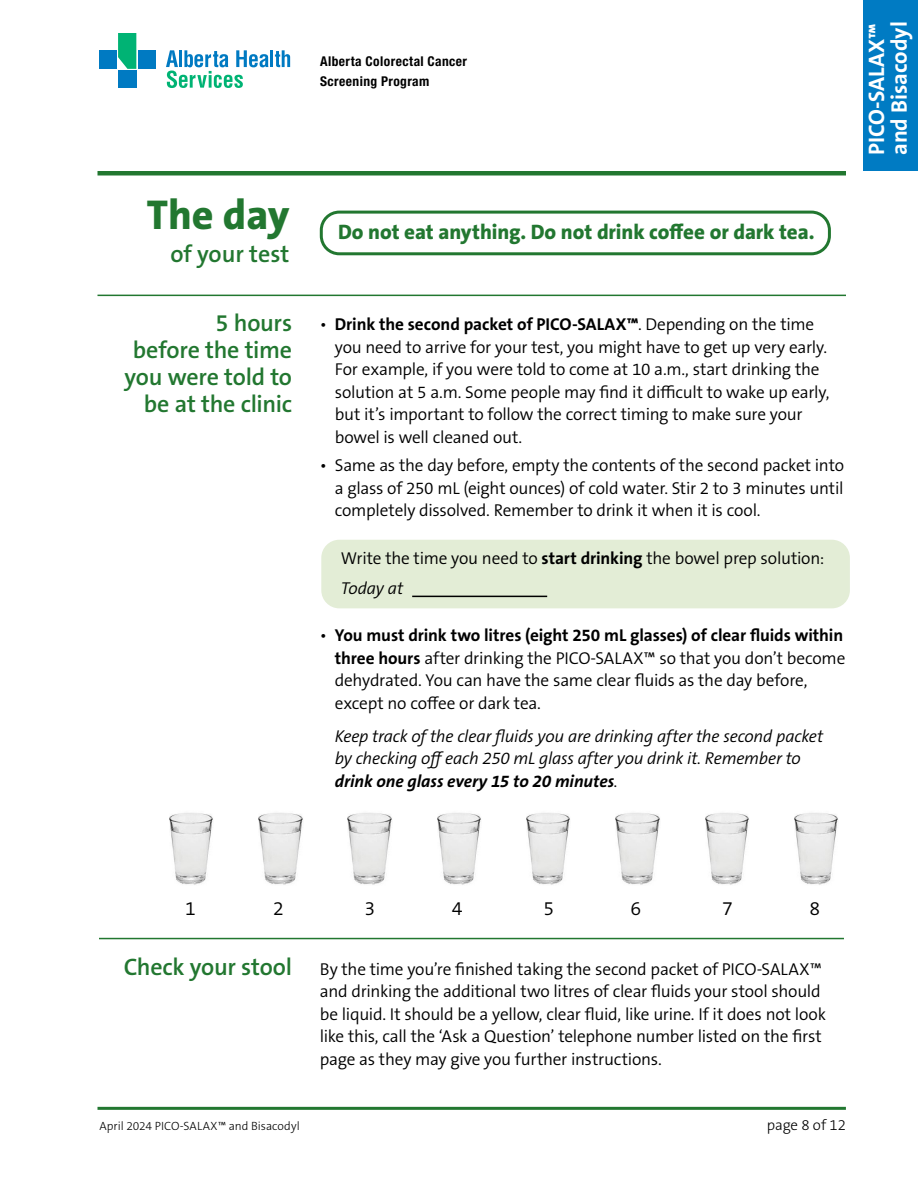
<style>
.page{position:relative;width:918px;height:1188px;background:#fff}
.page>*{position:absolute;margin:0;border:0;box-sizing:border-box;transform-origin:0 0}
.t1{font:800 42px "The Sans B W8";color:#227730}
.t2{font:600 24px/27px "The Sans B W6";letter-spacing:-.01em;color:#227730;text-align:right}
.t3{font:700 22.5px/22.5px "The Sans B W7";color:#fff}
.t4{font:800 21px "The Sans B W8";letter-spacing:-.005em;color:#227730}
.t5{font:300 19.5px "The Sans B W4";color:#000}
.t6{font:300 17.25px/22.5px "The Sans B W4";letter-spacing:-.015em;color:#000}
.t7{font:700 17.25px "The Sans B W7";letter-spacing:-.005em;color:#000}
.t8{font:italic 300 17.25px/22.5px "The Sans B W4";letter-spacing:-.015em;color:#000}
.t9{font:italic 700 17.25px "The Sans B W7";letter-spacing:-.005em;color:#000}
.t10{font:300 15px "The Sans B W3";letter-spacing:-.005em;color:#000}
.t11{font:700 condensed 13.5px/19.5px "Helvetica Neue LT Std";letter-spacing:.03em;color:#000}
.t12{font:300 12px "The Sans B W3";letter-spacing:.005em;color:#000}
.s1{font-family:"The Sans B W4";font-weight:300}
.s2{font-family:"The Sans B W7";font-weight:700}
.s3{font-style:italic}
.s4{font-family:"The Sans B W6";font-weight:600;font-size:24px;color:#227730}
</style>
<div class="page">
<svg style="left:166px;top:50px;width:124px;height:38px"></svg>
<div style="left:99px;top:50px;width:17px;height:19px;background:#007ac2"></div>
<div style="left:138px;top:50px;width:17px;height:19px;background:#007ac2"></div>
<div style="left:118px;top:71px;width:18px;height:17px;background:#007ac2"></div>
<svg style="left:118px;top:33px;width:18px;height:36px"></svg>
<hr style="left:98px;top:1107px;width:748px;height:3px;background:#227730">
<div style="left:863px;top:0;width:55px;height:171px;background:#007bc3"></div>
<hr style="left:98px;top:295px;width:748px;height:1px;background:#227730">
<div style="left:98px;top:171px;width:748px;height:5px;background:#227730"></div>
<div style="left:320px;top:211px;width:511px;height:44px;border:3px solid #227730;border-radius:18px"></div>
<div style="left:321px;top:540px;width:529px;height:68px;background:#e3edd6;border-radius:18px"></div>
<hr style="left:412px;top:596px;width:135px;height:1px;background:#000">
<img style="left:169px;top:813px;width:44px;height:72px">
<img style="left:259px;top:813px;width:44px;height:72px">
<img style="left:348px;top:813px;width:44px;height:72px">
<img style="left:437px;top:813px;width:44px;height:72px">
<img style="left:527px;top:813px;width:43px;height:72px">
<img style="left:616px;top:813px;width:44px;height:72px">
<img style="left:705px;top:813px;width:44px;height:72px">
<img style="left:794px;top:813px;width:44px;height:72px">
<hr style="left:99px;top:938px;width:745px;height:1px;background:#227730">
<h1 class="t1" style="left:147px;top:188px;width:144px">The day</h1>
<h2 class="t2" style="left:170px;top:241px;width:121px">of your test</h2>
<h2 class="t2" style="left:125px;top:309px;width:169px">5 hours<br>before the time you were told to be at the clinic</h2>
<p class="t11" style="left:320px;top:51px;width:148px">Alberta Colorectal Cancer<br>Screening Program</p>
<p class="t4" style="left:338px;top:218px;width:478px">Do not eat anything. Do not drink coffee or dark tea.</p>
<h3 class="t3" style="left:866px;top:155px;width:135px;rotate:-90deg">PICO-SALAX™ and Bisacodyl</h3>
<p class="t7" style="left:320px;top:313px;width:496px"><span class="s1">•</span> Drink the second packet of PICO-SALAX™<span class="s1">. Depending on the time</span></p>
<p class="t6" style="left:335px;top:336px;width:496px">you need to arrive for your test, you might have to get up very early.<br>For example, if you were told to come at 10 a.m., start drinking the solution at 5 a.m. Some people may find it difficult to wake up early, but it’s important to follow the correct timing to make sure your bowel is well cleaned out.</p>
<p class="t6" style="left:335px;top:454px;width:511px;text-align:justify;text-indent:-15px">• Same as the day before, empty the contents of the second packet into a glass of 250 mL (eight ounces) of cold water. Stir 2 to 3 minutes until completely dissolved. Remember to drink it when it is cool.</p>
<p class="t6" style="left:341px;top:543px;width:485px;line-height:30px">Write the time you need to <span class="s2">start drinking</span> the bowel prep solution:<br><span class="s3">Today at</span></p>
<p class="t7" style="left:320px;top:624px;width:525px"><span class="s1">•</span> You must drink two litres (eight 250 mL glasses) of clear fluids within</p>
<p class="t6" style="left:335px;top:647px;width:512px"><span class="s2">three hours</span> after drinking the PICO-SALAX™ so that you don’t become dehydrated. You can have the same clear fluids as the day before, except no coffee or dark tea.</p>
<p class="t8" style="left:335px;top:725px;width:490px">Keep track of the clear fluids you are drinking after the second packet by checking off each 250 mL glass after you drink it. Remember to</p>
<p class="t9" style="left:335px;top:770px;width:285px">drink one glass every 15 to 20 minutes<span class="s1">.</span></p>
<p class="t5" style="left:185px;top:896px;width:12px">1</p>
<p class="t5" style="left:273px;top:896px;width:12px">2</p>
<p class="t5" style="left:365px;top:896px;width:12px">3</p>
<p class="t5" style="left:452px;top:896px;width:12px">4</p>
<p class="t5" style="left:543px;top:896px;width:12px">5</p>
<p class="t5" style="left:631px;top:896px;width:12px">6</p>
<p class="t5" style="left:722px;top:896px;width:12px">7</p>
<p class="t5" style="left:809px;top:896px;width:12px">8</p>
<p class="t6" style="left:320px;top:958px;width:508px;text-indent:-196px"><span class="s4">Check your stool</span> By the time you’re finished taking the second packet of PICO-SALAX™ and drinking the additional two litres of clear fluids your stool should be liquid. It should be a yellow, clear fluid, like urine. If it does not look like this, call the ‘Ask a Question’ telephone number listed on the first page as they may give you further instructions.</p>
<p class="t12" style="left:99px;top:1118px;width:202px">April 2024 PICO-SALAX™ and Bisacodyl</p>
<p class="t10" style="left:767px;top:1115px;width:81px">page 8 of 12</p>
</div>
